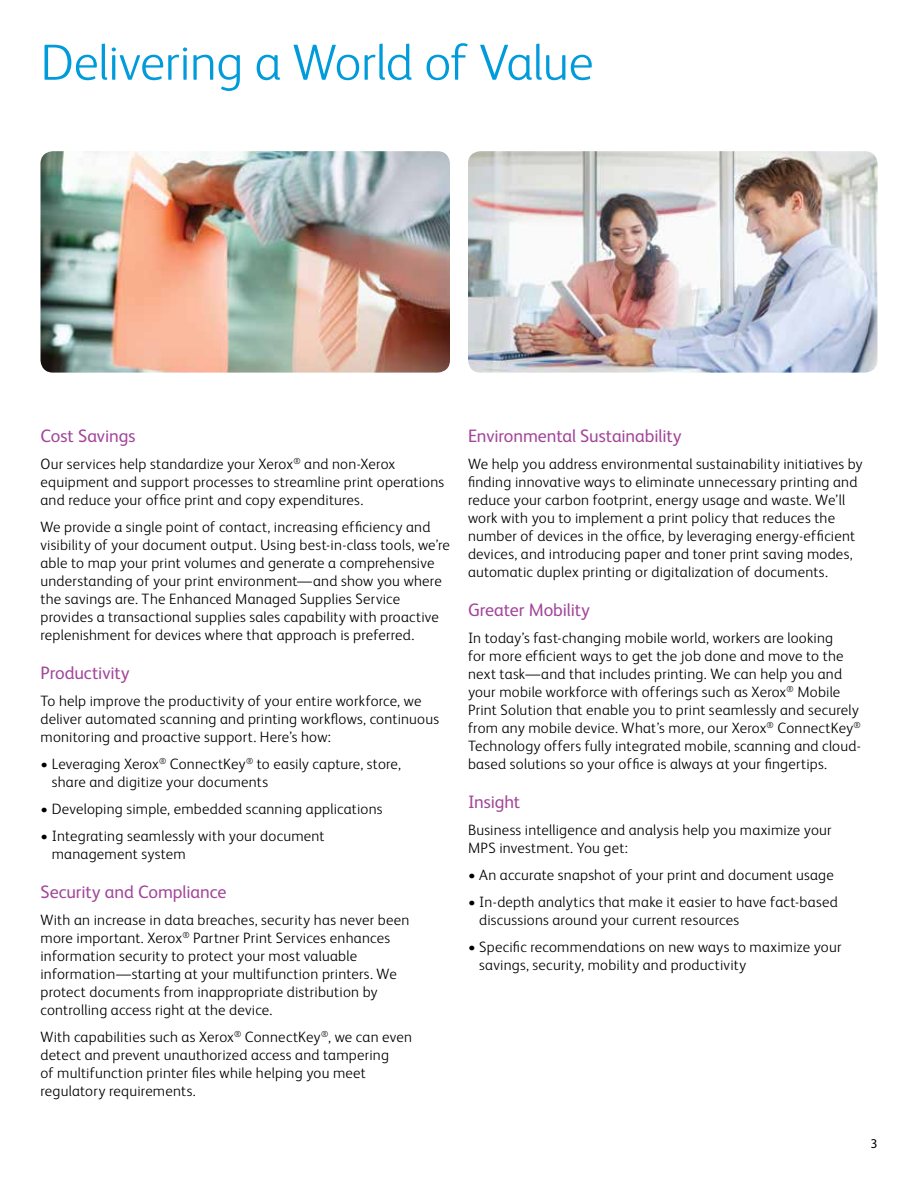
<style>
.page{position:relative;width:918px;height:1188px;background:#fff}
.page>*{position:absolute;margin:0;border:0;box-sizing:border-box;transform-origin:0 0}
.t1{font:300 51px "Xerox Sans";letter-spacing:-.015em;color:#009bdb}
.t2{font:18px "Xerox Sans";letter-spacing:-.005em;color:#a2469a}
.t3{font:300 15px/18px "Xerox Sans";letter-spacing:.015em;color:#000}
.t4{font:12.75px "Xerox Sans";color:#000}
</style>
<div class="page">
<img style="left:40px;top:151px;width:410px;height:222px">
<img style="left:468px;top:151px;width:410px;height:222px">
<h1 class="t1" style="left:40px;top:29px;width:555px">Delivering a World of Value</h1>
<p class="t2" style="left:40px;top:424px;width:96px">Cost Savings</p>
<p class="t3" style="left:40px;top:454px;width:405px">Our services help standardize your Xerox<sup>®</sup> and non-Xerox equipment and support processes to streamline print operations and reduce your office print and copy expenditures.</p>
<p class="t3" style="left:41px;top:517px;width:411px">We provide a single point of contact, increasing efficiency and visibility of your document output. Using best-in-class tools, we’re able to map your print volumes and generate a comprehensive understanding of your print environment—and show you where the savings are. The Enhanced Managed Supplies Service provides a transactional supplies sales capability with proactive replenishment for devices where that approach is preferred.</p>
<p class="t2" style="left:40px;top:661px;width:91px">Productivity</p>
<p class="t3" style="left:40px;top:691px;width:400px">To help improve the productivity of your entire workforce, we deliver automated scanning and printing workflows, continuous monitoring and proactive support. Here’s how:</p>
<p class="t3" style="left:52px;top:754px;width:351px;text-indent:-11px">• Leveraging Xerox<sup>®</sup> ConnectKey<sup>®</sup> to easily capture, store, share and digitize your documents</p>
<p class="t3" style="left:41px;top:799px;width:344px">• Developing simple, embedded scanning applications</p>
<p class="t3" style="left:52px;top:826px;width:274px;text-indent:-11px">• Integrating seamlessly with your document management system</p>
<p class="t2" style="left:40px;top:880px;width:187px">Security and Compliance</p>
<p class="t3" style="left:40px;top:910px;width:370px">With an increase in data breaches, security has never been more important. Xerox<sup>®</sup> Partner Print Services enhances information security to protect your most valuable information—starting at your multifunction printers. We protect documents from inappropriate distribution by controlling access right at the device.</p>
<p class="t3" style="left:40px;top:1027px;width:373px">With capabilities such as Xerox<sup>®</sup> ConnectKey<sup>®</sup>, we can even detect and prevent unauthorized access and tampering<br>of multifunction printer files while helping you meet regulatory requirements.</p>
<p class="t2" style="left:468px;top:424px;width:215px">Environmental Sustainability</p>
<p class="t3" style="left:468px;top:454px;width:396px">We help you address environmental sustainability initiatives by finding innovative ways to eliminate unnecessary printing and reduce your carbon footprint, energy usage and waste. We’ll work with you to implement a print policy that reduces the number of devices in the office, by leveraging energy-efficient devices, and introducing paper and toner print saving modes, automatic duplex printing or digitalization of documents.</p>
<p class="t2" style="left:468px;top:598px;width:123px">Greater Mobility</p>
<p class="t3" style="left:468px;top:628px;width:394px">In today’s fast-changing mobile world, workers are looking<br>for more efficient ways to get the job done and move to the next task—and that includes printing. We can help you and your mobile workforce with offerings such as Xerox<sup>®</sup> Mobile Print Solution that enable you to print seamlessly and securely from any mobile device. What’s more, our Xerox<sup>®</sup> ConnectKey<sup>® </sup>Technology offers fully integrated mobile, scanning and cloud&shy;based solutions so your office is always at your fingertips.</p>
<p class="t2" style="left:468px;top:790px;width:54px">Insight</p>
<p class="t3" style="left:468px;top:820px;width:365px">Business intelligence and analysis help you maximize your<br>MPS investment. You get:</p>
<p class="t3" style="left:468px;top:865px;width:367px">• An accurate snapshot of your print and document usage</p>
<p class="t3" style="left:479px;top:892px;width:360px;text-indent:-11px">• In-depth analytics that make it easier to have fact-based discussions around your current resources</p>
<p class="t3" style="left:479px;top:937px;width:364px;text-indent:-11px">• Specific recommendations on new ways to maximize your savings, security, mobility and productivity</p>
<p class="t4" style="left:870px;top:1135px;width:9px">3</p>
</div>
